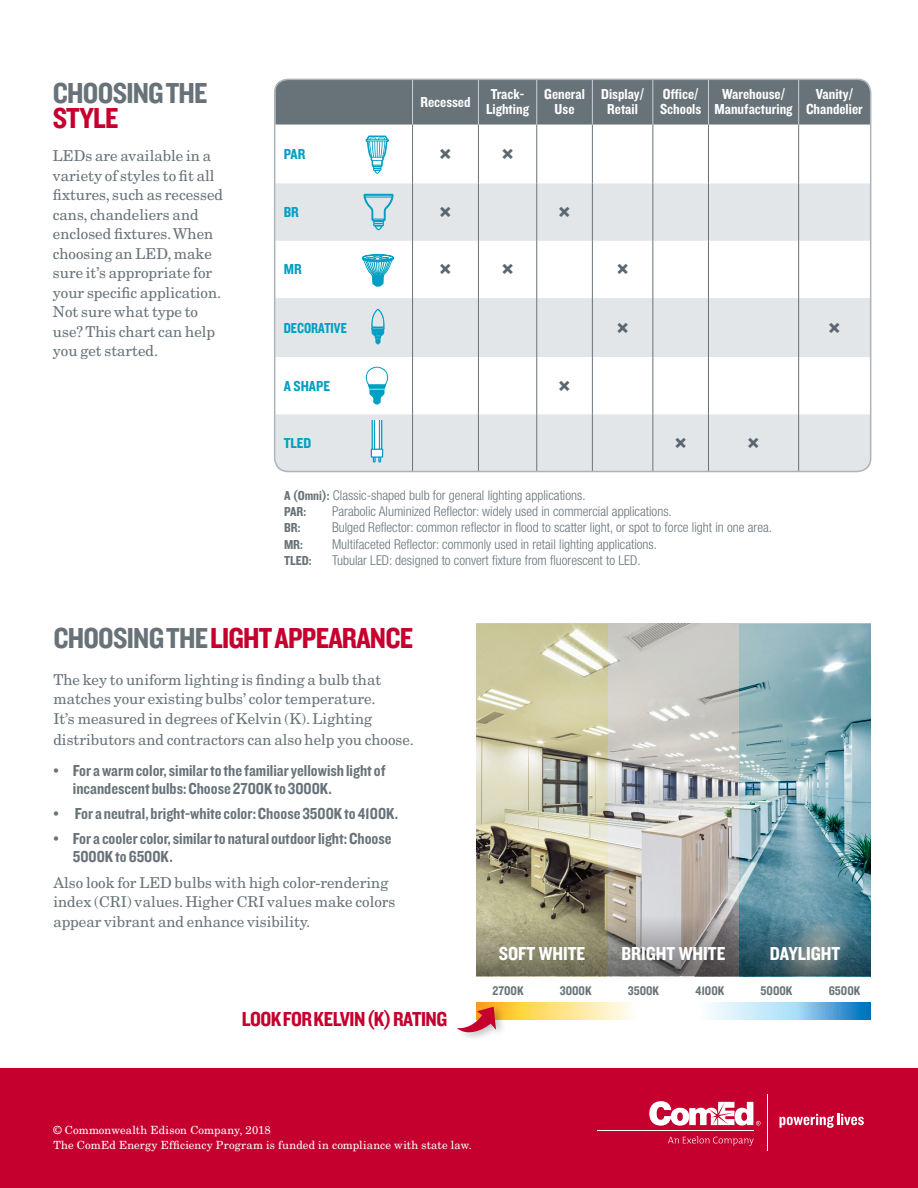
<style>
.page{position:relative;width:918px;height:1188px;background:#fff}
.page>*{position:absolute;margin:0;border:0;box-sizing:border-box;transform-origin:0 0}
.t1{font:30px "Knockout 50 Welterweight";letter-spacing:-.025em;color:#c5002e}
.t2{font:30px/25.5px "Knockout 50 Welterweight";letter-spacing:-.025em;color:#687379}
.t3{font:30px "Knockout HTF50 Welterweight";color:#5a6670}
.t4{font:21px "Knockout 50 Welterweight";letter-spacing:-.025em;color:#c5002e}
.t5{font:19.5px "Knockout HTF50 Welterweight";color:#fff}
.t6{font:16.5px/18px "Knockout 50 Welterweight";color:#687379}
.t7{font:15px/19.5px "New Century Schlbk LT Std";color:#687379}
.t8{font:15px/15px "Knockout HTF50 Welterweight";color:#fff;text-align:center}
.t9{font:15px "Knockout HTF50 Welterweight";color:#009fc3}
.t10{font:15px "Knockout HTF50 Welterweight";color:#009fc3;scale:.92 1}
.t11{font:300 condensed 13.5px "Helvetica Neue";color:#687379}
.t12{font:13.5px "Knockout HTF50 Welterweight";color:#687379}
.t13{font:13.05px "Knockout HTF50 Welterweight";color:#687379}
.t14{font:11.25px "New Century Schlbk LT Std";letter-spacing:.015em;color:#fff}
.s1{color:#c5002e}
.s2{font-family:"Knockout HTF50 Welterweight";font-weight:400;font-stretch:normal}
.s3{color:#687379}
</style>
<div class="page">
<div style="left:0;top:1069px;width:918px;height:119px;background:#c5002e"></div>
<svg style="left:668px;top:1136px;width:86px;height:10px"></svg>
<hr style="left:597px;top:1131px;width:156px;height:1px;background:#fff">
<hr style="left:767px;top:1094px;width:1px;height:57px;background:#fff">
<svg style="left:649px;top:1101px;width:112px;height:25px"></svg>
<svg style="left:780px;top:1114px;width:84px;height:14px"></svg>
<div style="left:277px;top:81px;width:592px;height:44px;background:#687379"></div>
<svg style="left:277px;top:184px;width:592px;height:285px;fill:#e3e6e9"></svg>
<hr style="left:412px;top:125px;width:1px;height:59px;background:#687379">
<hr style="left:412px;top:184px;width:1px;height:57px;background:#687379">
<hr style="left:412px;top:241px;width:1px;height:57px;background:#687379">
<hr style="left:412px;top:298px;width:1px;height:59px;background:#687379">
<hr style="left:412px;top:357px;width:1px;height:57px;background:#687379">
<hr style="left:412px;top:414px;width:1px;height:58px;background:#687379">
<hr style="left:478px;top:125px;width:1px;height:59px;background:#687379">
<hr style="left:478px;top:184px;width:1px;height:57px;background:#687379">
<hr style="left:478px;top:241px;width:1px;height:57px;background:#687379">
<hr style="left:478px;top:298px;width:1px;height:59px;background:#687379">
<hr style="left:478px;top:357px;width:1px;height:57px;background:#687379">
<hr style="left:478px;top:414px;width:1px;height:58px;background:#687379">
<hr style="left:536px;top:125px;width:1px;height:59px;background:#687379">
<hr style="left:592px;top:125px;width:1px;height:59px;background:#687379">
<hr style="left:536px;top:184px;width:1px;height:57px;background:#687379">
<hr style="left:592px;top:184px;width:1px;height:57px;background:#687379">
<hr style="left:536px;top:241px;width:1px;height:57px;background:#687379">
<hr style="left:592px;top:241px;width:1px;height:57px;background:#687379">
<hr style="left:536px;top:298px;width:1px;height:59px;background:#687379">
<hr style="left:592px;top:298px;width:1px;height:59px;background:#687379">
<hr style="left:536px;top:357px;width:1px;height:57px;background:#687379">
<hr style="left:592px;top:357px;width:1px;height:57px;background:#687379">
<hr style="left:536px;top:414px;width:1px;height:58px;background:#687379">
<hr style="left:592px;top:414px;width:1px;height:58px;background:#687379">
<hr style="left:652px;top:125px;width:1px;height:59px;background:#687379">
<hr style="left:708px;top:125px;width:1px;height:59px;background:#687379">
<hr style="left:652px;top:184px;width:1px;height:57px;background:#687379">
<hr style="left:708px;top:184px;width:1px;height:57px;background:#687379">
<hr style="left:652px;top:241px;width:1px;height:57px;background:#687379">
<hr style="left:708px;top:241px;width:1px;height:57px;background:#687379">
<hr style="left:652px;top:298px;width:1px;height:59px;background:#687379">
<hr style="left:708px;top:298px;width:1px;height:59px;background:#687379">
<hr style="left:652px;top:357px;width:1px;height:57px;background:#687379">
<hr style="left:708px;top:357px;width:1px;height:57px;background:#687379">
<hr style="left:652px;top:414px;width:1px;height:58px;background:#687379">
<hr style="left:708px;top:414px;width:1px;height:58px;background:#687379">
<hr style="left:798px;top:125px;width:1px;height:59px;background:#687379">
<hr style="left:798px;top:184px;width:1px;height:57px;background:#687379">
<hr style="left:798px;top:241px;width:1px;height:57px;background:#687379">
<hr style="left:798px;top:298px;width:1px;height:59px;background:#687379">
<hr style="left:798px;top:357px;width:1px;height:57px;background:#687379">
<hr style="left:798px;top:414px;width:1px;height:58px;background:#687379">
<hr style="left:798px;top:79px;width:1px;height:46px;background:#cbd1d5">
<hr style="left:708px;top:79px;width:1px;height:46px;background:#cbd1d5">
<hr style="left:652px;top:79px;width:1px;height:46px;background:#cbd1d5">
<hr style="left:592px;top:79px;width:1px;height:46px;background:#cbd1d5">
<hr style="left:536px;top:79px;width:1px;height:46px;background:#cbd1d5">
<hr style="left:412px;top:79px;width:1px;height:46px;background:#cbd1d5">
<hr style="left:478px;top:79px;width:1px;height:46px;background:#cbd1d5">
<svg style="left:365px;top:136px;width:24px;height:38px"></svg>
<svg style="left:364px;top:194px;width:30px;height:37px"></svg>
<svg style="left:362px;top:254px;width:32px;height:33px"></svg>
<svg style="left:371px;top:309px;width:14px;height:40px"></svg>
<svg style="left:366px;top:367px;width:22px;height:38px"></svg>
<svg style="left:371px;top:420px;width:12px;height:43px"></svg>
<div style="left:268px;top:72px;width:610px;height:406px;border:8px solid #fff;border-radius:14px"></div>
<div style="left:274px;top:79px;width:597px;height:393px;border:2px solid #acb4ba;border-radius:14px"></div>
<img style="left:608px;top:624px;width:131px;height:285px">
<svg style="left:476px;top:624px;width:132px;height:285px;background:#b9b699"></svg>
<svg style="left:739px;top:624px;width:132px;height:285px;background:#83acb6"></svg>
<svg style="left:476px;top:909px;width:395px;height:67px;background:#79857e"></svg>
<svg style="left:507px;top:1003px;width:364px;height:17px"></svg>
<div style="left:455px;top:1003px;width:52px;height:39px;background:#231f20;opacity:.25"></div>
<svg style="left:457px;top:1007px;width:39px;height:30px"></svg>
<p class="t2" style="left:53px;top:79px;width:156px">CHOOSING THE<br><span class="s1">STYLE</span></p>
<p class="t7" style="left:53px;top:146px;width:172px">LEDs are available in a variety of styles to fit all fixtures, such as recessed cans, chandeliers and enclosed fixtures. When choosing an LED, make sure it’s appropriate for your specific application.<br>Not sure what type to use? This chart can help you get started.</p>
<p class="t8" style="left:420px;top:95px;width:52px">Recessed</p>
<p class="t8" style="left:491px;top:87px;width:35px">Track-</p>
<p class="t8" style="left:486px;top:102px;width:44px">Lighting</p>
<p class="t9" style="left:284px;top:146px;width:23px">PAR</p>
<p class="t3" style="left:439px;top:138px;width:15px">¬</p>
<p class="t3" style="left:501px;top:138px;width:15px">¬</p>
<p class="t8" style="left:544px;top:87px;width:42px">General<br>Use</p>
<p class="t8" style="left:601px;top:87px;width:44px">Display/<br>Retail</p>
<p class="t8" style="left:660px;top:87px;width:43px;text-align:left">Office/<br>Schools</p>
<p class="t8" style="left:715px;top:87px;width:80px">Warehouse/<br>Manufacturing</p>
<p class="t8" style="left:806px;top:87px;width:58px">Vanity/<br>Chandelier</p>
<p class="t9" style="left:284px;top:204px;width:17px">BR</p>
<p class="t3" style="left:439px;top:197px;width:15px">¬</p>
<p class="t3" style="left:558px;top:197px;width:15px">¬</p>
<p class="t9" style="left:284px;top:262px;width:19px">MR</p>
<p class="t3" style="left:439px;top:254px;width:15px">¬</p>
<p class="t3" style="left:501px;top:254px;width:15px">¬</p>
<p class="t3" style="left:616px;top:254px;width:15px">¬</p>
<p class="t10" style="left:284px;top:320px;width:70px">DECORATIVE</p>
<p class="t3" style="left:616px;top:312px;width:15px">¬</p>
<p class="t3" style="left:828px;top:312px;width:15px">¬</p>
<p class="t9" style="left:284px;top:378px;width:48px">A SHAPE</p>
<p class="t3" style="left:558px;top:370px;width:15px">¬</p>
<p class="t9" style="left:284px;top:436px;width:29px">TLED</p>
<p class="t3" style="left:674px;top:428px;width:15px">¬</p>
<p class="t3" style="left:747px;top:428px;width:15px">¬</p>
<p class="t11" style="left:284px;top:487px;width:303px"><span class="s2">A (Omni):</span> Classic-shaped bulb for general lighting applications.</p>
<p class="t12" style="left:284px;top:505px;width:24px">PAR:</p>
<p class="t11" style="left:332px;top:504px;width:341px">Parabolic Aluminized Reflector: widely used in commercial applications.</p>
<p class="t12" style="left:284px;top:521px;width:18px">BR:</p>
<p class="t11" style="left:332px;top:520px;width:442px">Bulged Reflector: common reflector in flood to scatter light, or spot to force light in one area.</p>
<p class="t12" style="left:284px;top:537px;width:21px">MR:</p>
<p class="t11" style="left:332px;top:536px;width:327px">Multifaceted Reflector: commonly used in retail lighting applications.</p>
<p class="t12" style="left:284px;top:553px;width:29px">TLED:</p>
<p class="t11" style="left:332px;top:552px;width:310px">Tubular LED: designed to convert fixture from fluorescent to LED.</p>
<p class="t1" style="left:53px;top:618px;width:361px"><span class="s3">CHOOSING THE</span> LIGHT APPEARANCE</p>
<p class="t7" style="left:53px;top:670px;width:329px">The key to uniform lighting is finding a bulb that matches your existing bulbs’ color temperature.<br>It’s measured in degrees of Kelvin (K). Lighting</p>
<p class="t7" style="left:53px;top:730px;width:362px">distributors and contractors can also help you choose.</p>
<p class="t6" style="left:73px;top:761px;width:314px;text-indent:-20px">• For a warm color, similar to the familiar yellowish light of incandescent bulbs: Choose 2700K to 3000K.</p>
<p class="t6" style="left:53px;top:804px;width:346px">• For a neutral, bright-white color: Choose 3500K to 4100K.</p>
<p class="t6" style="left:73px;top:829px;width:320px;text-indent:-20px">• For a cooler color, similar to natural outdoor light: Choose<br>5000K to 6500K.</p>
<p class="t7" style="left:53px;top:873px;width:344px">Also look for LED bulbs with high color-rendering index (CRI) values. Higher CRI values make colors appear vibrant and enhance visibility.</p>
<p class="t4" style="left:242px;top:1005px;width:207px">LOOK FOR KELVIN (K) RATING</p>
<p class="t5" style="left:499px;top:944px;width:88px">SOFT WHITE</p>
<p class="t5" style="left:622px;top:944px;width:105px">BRIGHT WHITE</p>
<p class="t5" style="left:770px;top:944px;width:72px">DAYLIGHT</p>
<p class="t13" style="left:492px;top:983px;width:33px">2700K</p>
<p class="t13" style="left:560px;top:983px;width:33px">3000K</p>
<p class="t13" style="left:628px;top:983px;width:33px">3500K</p>
<p class="t13" style="left:695px;top:983px;width:31px">4100K</p>
<p class="t13" style="left:761px;top:983px;width:33px">5000K</p>
<p class="t13" style="left:829px;top:983px;width:33px">6500K</p>
<p class="t14" style="left:53px;top:1123px;width:219px">© Commonwealth Edison Company, 2018</p>
<p class="t14" style="left:53px;top:1138px;width:420px">The ComEd Energy Efficiency Program is funded in compliance with state law.</p>
</div>
